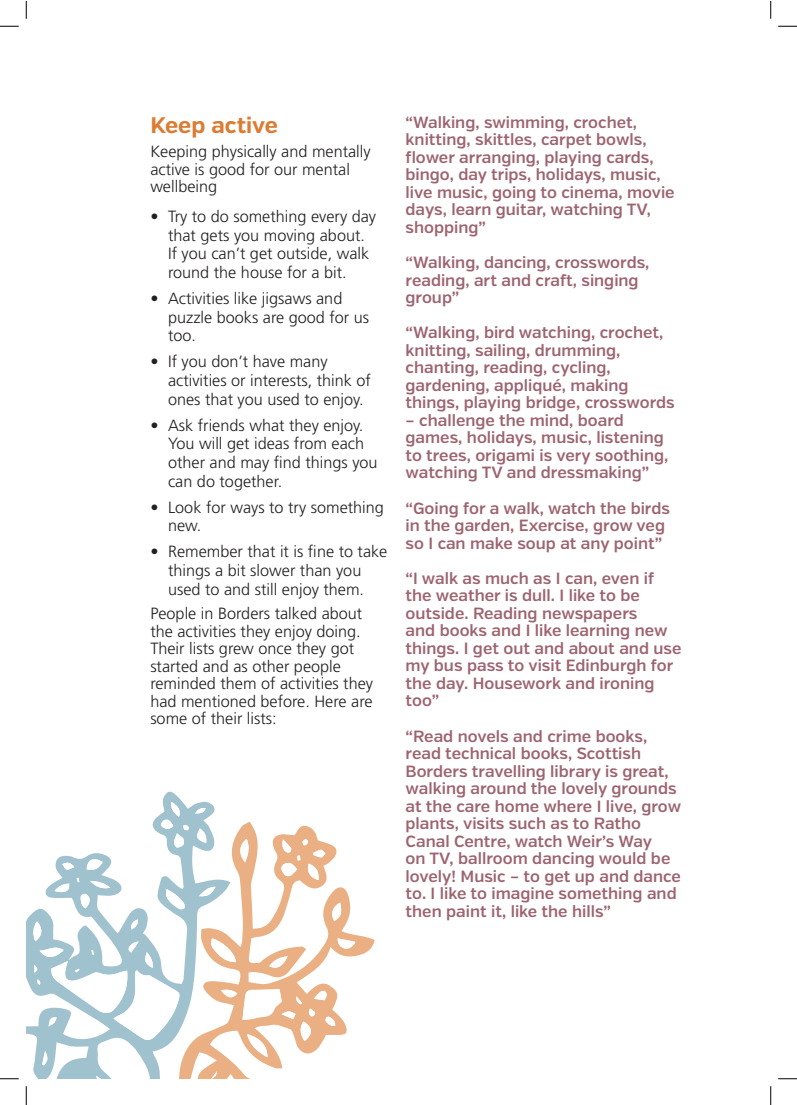
<style>
.page{position:relative;width:797px;height:1105px;background:#fff}
.page>*{position:absolute;margin:0;border:0;box-sizing:border-box;transform-origin:0 0}
.t1{font:700 22.5px "Verb";color:#dc7c32}
.t2{font:600 16.25px/17.5px "Verb";color:#9d6470}
.t3{font:300 16.25px/18.8px "Frutiger LT Std";color:#231f20}
</style>
<div class="page">
<svg style="left:26px;top:791px;width:189px;height:288px"></svg>
<svg style="left:178px;top:822px;width:196px;height:257px"></svg>
<svg style="left:165px;top:889px;width:20px;height:21px"></svg>
<svg style="left:87px;top:856px;width:16px;height:15px"></svg>
<svg style="left:195px;top:828px;width:12px;height:15px"></svg>
<svg style="left:54px;top:883px;width:16px;height:11px"></svg>
<svg style="left:199px;top:887px;width:16px;height:10px"></svg>
<svg style="left:62px;top:861px;width:12px;height:9px"></svg>
<svg style="left:42px;top:1051px;width:6px;height:14px"></svg>
<svg style="left:96px;top:1076px;width:8px;height:3px"></svg>
<svg style="left:195px;top:807px;width:11px;height:6px"></svg>
<svg style="left:161px;top:802px;width:28px;height:46px"></svg>
<svg style="left:32px;top:919px;width:148px;height:122px"></svg>
<svg style="left:77px;top:878px;width:33px;height:30px"></svg>
<svg style="left:210px;top:938px;width:26px;height:24px"></svg>
<svg style="left:238px;top:839px;width:12px;height:23px"></svg>
<svg style="left:330px;top:902px;width:12px;height:19px"></svg>
<svg style="left:269px;top:956px;width:18px;height:14px"></svg>
<svg style="left:337px;top:938px;width:18px;height:11px"></svg>
<svg style="left:221px;top:989px;width:114px;height:68px"></svg>
<svg style="left:211px;top:1071px;width:6px;height:8px"></svg>
<svg style="left:281px;top:839px;width:44px;height:41px"></svg>
<svg style="left:0;top:25px;width:19px;height:2px"></svg>
<svg style="left:778px;top:25px;width:18px;height:2px"></svg>
<svg style="left:0;top:1078px;width:19px;height:1px"></svg>
<svg style="left:778px;top:1078px;width:18px;height:1px"></svg>
<svg style="left:25px;top:1px;width:2px;height:18px"></svg>
<svg style="left:25px;top:1086px;width:2px;height:19px"></svg>
<svg style="left:770px;top:1px;width:1px;height:18px"></svg>
<svg style="left:770px;top:1086px;width:1px;height:19px"></svg>
<h1 class="t1" style="left:150px;top:111px;width:129px">Keep active</h1>
<p class="t3" style="left:150px;top:143px;width:222px;line-height:17.5px">Keeping physically and mentally active is good for our mental wellbeing</p>
<p class="t3" style="left:168px;top:207px;width:209px;text-indent:-18px">• Try to do something every day that gets you moving about.<br>If you can’t get outside, walk round the house for a bit.</p>
<p class="t3" style="left:168px;top:289px;width:203px;text-indent:-18px">• Activities like jigsaws and puzzle books are good for us too.</p>
<p class="t3" style="left:168px;top:352px;width:204px;text-indent:-18px">• If you don’t have many activities or interests, think of ones that you used to enjoy.</p>
<p class="t3" style="left:168px;top:416px;width:211px;text-indent:-18px">• Ask friends what they enjoy.<br>You will get ideas from each other and may find things you can do together.</p>
<p class="t3" style="left:168px;top:498px;width:217px;text-indent:-18px">• Look for ways to try something new.</p>
<p class="t3" style="left:150px;top:542px;width:238px;text-align:center">• Remember that it is fine to take things a bit slower than you<br>used to and still enjoy them.</p>
<p class="t3" style="left:150px;top:605px;width:224px;line-height:17.5px">People in Borders talked about the activities they enjoy doing.<br>Their lists grew once they got started and as other people reminded them of activities they had mentioned before. Here are some of their lists:</p>
<p class="t2" style="left:405px;top:114px;width:270px">“Walking, swimming, crochet, knitting, skittles, carpet bowls, flower arranging, playing cards, bingo, day trips, holidays, music, live music, going to cinema, movie days, learn guitar, watching TV, shopping”</p>
<p class="t2" style="left:405px;top:254px;width:245px">“Walking, dancing, crosswords, reading, art and craft, singing group”</p>
<p class="t2" style="left:405px;top:324px;width:271px">“Walking, bird watching, crochet, knitting, sailing, drumming, chanting, reading, cycling, gardening, appliqué, making things, playing bridge, crosswords</p>
<p class="t2" style="left:405px;top:412px;width:264px">– challenge the mind, board games, holidays, music, listening to trees, origami is very soothing, watching TV and dressmaking”</p>
<p class="t2" style="left:405px;top:499px;width:266px">“Going for a walk, watch the birds in the garden, Exercise, grow veg so I can make soup at any point”</p>
<p class="t2" style="left:405px;top:570px;width:277px">“I walk as much as I can, even if the weather is dull. I like to be outside. Reading newspapers<br>and books and I like learning new things. I get out and about and use my bus pass to visit Edinburgh for the day. Housework and ironing too”</p>
<p class="t2" style="left:405px;top:727px;width:277px">“Read novels and crime books, read technical books, Scottish<br>Borders travelling library is great, walking around the lovely grounds at the care home where I live, grow plants, visits such as to Ratho<br>Canal Centre, watch Weir’s Way<br>on TV, ballroom dancing would be lovely! Music – to get up and dance to. I like to imagine something and then paint it, like the hills”</p>
</div>
